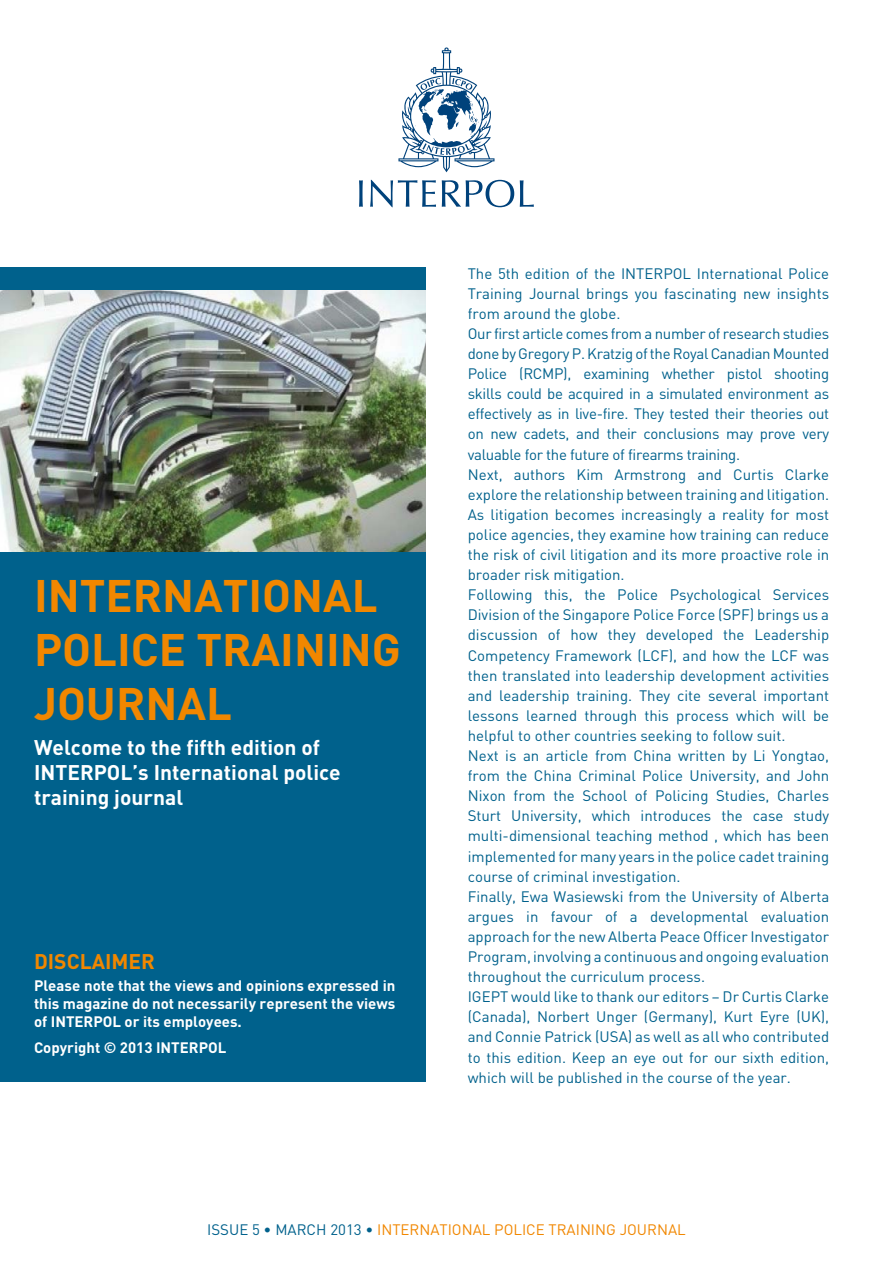
<style>
.page{position:relative;width:893px;height:1263px;background:#fff}
.page>*{position:absolute;margin:0;border:0;box-sizing:border-box;transform-origin:0 0}
.t1{font:700 45px/54px "DIN";color:#f18700}
.t2{font:700 21px/25.2px "DIN";color:#fff}
.t3{font:700 21px "DIN";color:#f18700}
.t4{font:15px/20.1px "DIN";color:#00618c}
.t5{font:700 15px/18px "DIN";color:#fff;text-align:justify}
.t6{font:15px "DIN";color:#f18700}
.s1{color:#00618c}
</style>
<div class="page">
<div style="left:0;top:268px;width:425px;height:814px;background:#00618c"></div>
<img style="left:0;top:290px;width:425px;height:261px">
<svg style="left:398px;top:47px;width:96px;height:125px"></svg>
<svg style="left:359px;top:180px;width:4px;height:27px"></svg>
<svg style="left:370px;top:180px;width:66px;height:27px"></svg>
<svg style="left:442px;top:180px;width:72px;height:27px"></svg>
<svg style="left:520px;top:180px;width:14px;height:27px"></svg>
<h1 class="t1" style="left:34px;top:567px;width:368px">INTERNATIONAL<br>POLICE TRAINING<br>JOURNAL</h1>
<h2 class="t2" style="left:34px;top:734px;width:288px">Welcome to the fifth edition of interpol</h2>
<h2 class="t2" style="left:34px;top:759px;width:308px;text-indent:99px">’s International police training journal</h2>
<h2 class="t3" style="left:34px;top:947px;width:123px">DISCLAIMER</h2>
<p class="t5" style="left:34px;top:976px;width:363px">Please note that the views and opinions expressed in this magazine do not necessarily represent the views of INTERPOL or its employees.</p>
<p class="t5" style="left:34px;top:1038px;width:194px">Copyright © 2013 INTERPOL</p>
<p class="t4" style="left:468px;top:263px;width:363px">The 5th edition of the INTERPOL International Police Training Journal brings you fascinating new insights from around the globe.<br>Our first article comes from a number of research studies done by Gregory P. Kratzig of the Royal Canadian Mounted Police (RCMP), examining whether pistol shooting skills could be acquired in a simulated environment as effectively as in live-fire. They tested their theories out on new cadets, and their conclusions may prove very valuable for the future of firearms training.<br>Next, authors Kim Armstrong and Curtis Clarke explore the relationship between training and litigation.<br>As litigation becomes increasingly a reality for most police agencies, they examine how training can reduce the risk of civil litigation and its more proactive role in broader risk mitigation.<br>Following this, the Police Psychological Services Division of the Singapore Police Force (SPF) brings us a discussion of how they developed the Leadership Competency Framework (LCF), and how the LCF was then translated into leadership development activities and leadership training. They cite several important lessons learned through this process which will be helpful to other countries seeking to follow suit.<br>Next is an article from China written by Li Yongtao, from the China Criminal Police University, and John Nixon from the School of Policing Studies, Charles Sturt University, which introduces the case study multi-dimensional teaching method , which has been implemented for many years in the police cadet training course of criminal investigation.<br>Finally, Ewa Wasiewski from the University of Alberta argues in favour of a developmental evaluation approach for the new Alberta Peace Officer Investigator Program, involving a continuous and ongoing evaluation throughout the curriculum process.<br>IGEPT would like to thank our editors – Dr Curtis Clarke (Canada), Norbert Unger (Germany), Kurt Eyre (UK), and Connie Patrick (USA) as well as all who contributed to this edition. Keep an eye out for our sixth edition, which will be published in the course of the year.</p>
<p class="t6" style="left:207px;top:1220px;width:480px"><span class="s1">ISSUE 5 • MARCH 2013 •</span> INTERNATIONAL POLICE TRAINING JOURNAL</p>
</div>
